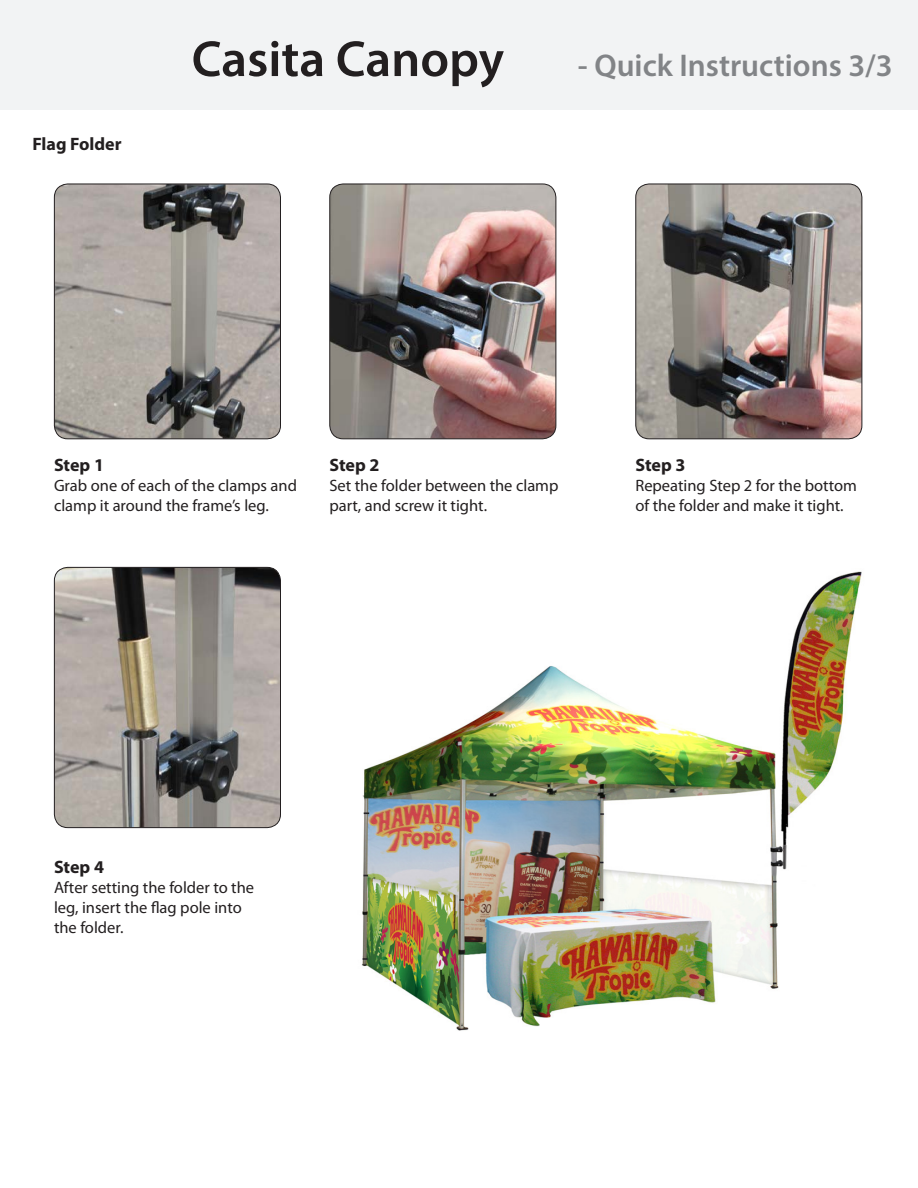
<style>
.page{position:relative;width:918px;height:1188px;background:#fff}
.page>*{position:absolute;margin:0;border:0;box-sizing:border-box;transform-origin:0 0}
.t1{font:600 51px "Myriad Pro";color:#231f20}
.t2{font:600 31.5px "Myriad Pro";color:#828487}
.Step_title{font:700 18px "Myriad Pro";letter-spacing:-.005em;color:#231f20}
.body_text{font:16.5px/19.8px "Myriad Pro";color:#231f20}
</style>
<div class="page">
<div style="left:0;top:0;width:918px;height:110px;background:#f2f3f4"></div>
<img style="left:636px;top:184px;width:226px;height:255px">
<div style="left:635px;top:184px;width:227px;height:255px;border:1px solid #231f20;border-radius:14px"></div>
<img style="left:54px;top:567px;width:226px;height:261px">
<div style="left:54px;top:567px;width:227px;height:261px;border:1px solid #231f20;border-radius:14px"></div>
<img style="left:330px;top:184px;width:226px;height:255px">
<div style="left:329px;top:184px;width:227px;height:255px;border:1px solid #231f20;border-radius:14px"></div>
<img style="left:54px;top:184px;width:226px;height:255px">
<div style="left:54px;top:184px;width:227px;height:255px;border:1px solid #231f20;border-radius:14px"></div>
<img style="left:361px;top:571px;width:501px;height:460px">
<p class="Step_title" style="left:32px;top:132px;width:91px">Flag Folder</p>
<p class="t1" style="left:192px;top:26px;width:314px">Casita Canopy</p>
<p class="t2" style="left:578px;top:45px;width:316px">- Quick Instructions 3/3</p>
<p class="Step_title" style="left:54px;top:453px;width:52px">Step 1</p>
<p class="body_text" style="left:54px;top:475px;width:245px">Grab one of each of the clamps and clamp it around the frame’s leg.</p>
<p class="Step_title" style="left:329px;top:453px;width:52px">Step 2</p>
<p class="body_text" style="left:329px;top:475px;width:231px">Set the folder between the clamp part, and screw it tight.</p>
<p class="Step_title" style="left:635px;top:453px;width:52px">Step 3</p>
<p class="body_text" style="left:635px;top:475px;width:223px">Repeating Step 2 for the bottom of the folder and make it tight.</p>
<p class="Step_title" style="left:54px;top:856px;width:52px">Step 4</p>
<p class="body_text" style="left:54px;top:878px;width:202px">After setting the folder to the leg, insert the flag pole into the folder.</p>
</div>
